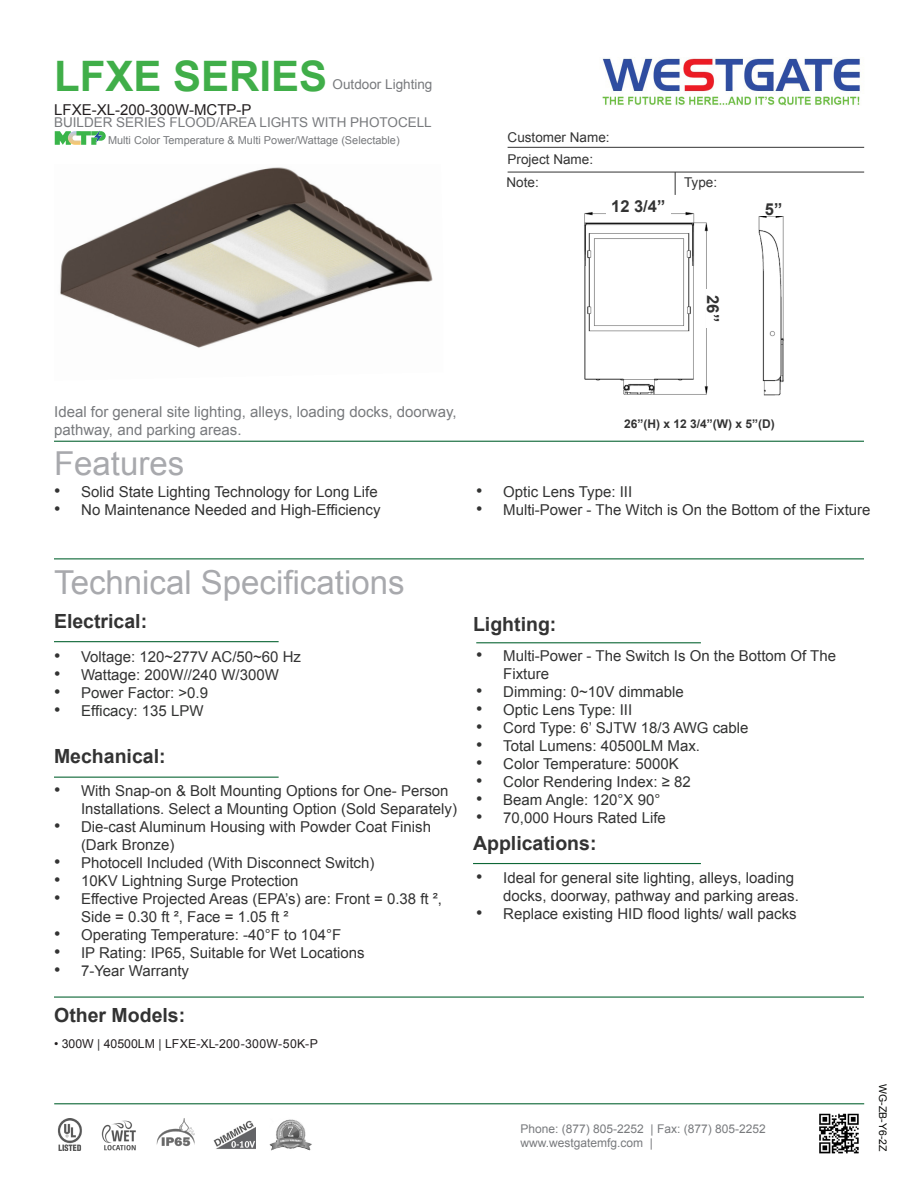
<style>
.page{position:relative;width:918px;height:1188px;background:#fff}
.page>*{position:absolute;margin:0;border:0;box-sizing:border-box;transform-origin:0 0}
.t1{font:700 42px "Arial";color:#40ae49}
.t2{font:33px "Arial";color:#a8a9ad}
.t3{font:700 19.5px "Arial";color:#333}
.t4{font:700 16.5px "Arial";color:#333}
.t5{font:15px/18px "Arial";color:#333}
.t6{font:15px "Arial";color:#323332}
.t7{font:15px/18px "Arial";color:#787a7d}
.t8{font:15px "Arial";color:#231f20}
.t9{font:13.5px "Arial";color:#787a7d}
.t10{font:13.5px "Arial";color:#333}
.t11{font:12.3px "Arial";letter-spacing:.01em;color:#231f20}
.t12{font:12px "Arial";color:#787a7d}
.t13{font:700 12px "Arial";color:#333}
.t14{font:10.95px "Arial";color:#787a7d}
.t15{font:10.5px "Arial";color:#040503}
.s1{font-size:18px}
.s2{color:#333}
</style>
<div class="page">
<img style="left:60px;top:167px;width:373px;height:181px">
<hr style="left:54px;top:441px;width:810px;height:1px;background:#0d6736">
<hr style="left:508px;top:147px;width:356px;height:1px;background:#333">
<svg style="left:675px;top:173px;width:1px;height:22px"></svg>
<hr style="left:508px;top:172px;width:356px;height:1px;background:#333">
<hr style="left:54px;top:558px;width:810px;height:1px;background:#0d6736">
<hr style="left:54px;top:641px;width:225px;height:1px;background:#0d6736">
<hr style="left:54px;top:777px;width:225px;height:1px;background:#0d6736">
<hr style="left:473px;top:863px;width:228px;height:1px;background:#0d6736">
<img style="left:602px;top:58px;width:258px;height:48px">
<hr style="left:476px;top:642px;width:225px;height:1px;background:#0d6736">
<hr style="left:54px;top:1103px;width:810px;height:1px;background:#0d6736">
<hr style="left:54px;top:997px;width:810px;height:1px;background:#0d6736">
<img style="left:819px;top:1113px;width:40px;height:41px">
<img style="left:584px;top:212px;width:124px;height:183px">
<img style="left:758px;top:216px;width:26px;height:179px">
<div style="left:706px;top:289px;width:13px;height:39px;background:#fff"></div>
<div style="left:606px;top:200px;width:65px;height:18px;background:#fff"></div>
<img style="left:213px;top:1120px;width:42px;height:29px">
<img style="left:270px;top:1119px;width:42px;height:32px">
<img style="left:57px;top:1119px;width:25px;height:32px">
<img style="left:101px;top:1120px;width:35px;height:31px">
<img style="left:156px;top:1118px;width:39px;height:29px">
<svg style="left:55px;top:130px;width:51px;height:15px"></svg>
<p class="t1" style="left:54px;top:48px;width:275px">LFXE SERIES</p>
<p class="t8" style="left:54px;top:100px;width:199px">LFXE-XL-200-300W-MCTP-P</p>
<p class="t9" style="left:333px;top:75px;width:101px">Outdoor Lighting</p>
<p class="t9" style="left:54px;top:114px;width:379px">BUILDER SERIES FLOOD/AREA LIGHTS WITH PHOTOCELL</p>
<p class="t14" style="left:108px;top:133px;width:293px">Multi Color Temperature &amp; Multi Power/Wattage (Selectable)</p>
<p class="t10" style="left:508px;top:128px;width:104px">Customer Name:</p>
<p class="t10" style="left:508px;top:150px;width:87px">Project Name:</p>
<p class="t10" style="left:507px;top:173px;width:34px">Note:</p>
<p class="t10" style="left:684px;top:173px;width:35px">Type:</p>
<p class="t4" style="left:611px;top:195px;width:56px">12 3/4”</p>
<p class="t4" style="left:724px;top:295px;width:28px;rotate:90deg">26”</p>
<p class="t4" style="left:765px;top:198px;width:19px">5”</p>
<p class="t7" style="left:54px;top:403px;width:404px">Ideal for general site lighting, alleys, loading docks, doorway, pathway, and parking areas.</p>
<p class="t2" style="left:54px;top:442px;width:132px">Features</p>
<p class="t5" style="left:54px;top:483px;width:325px"><span class="s1">•</span> Solid State Lighting Technology for Long Life</p>
<p class="t5" style="left:54px;top:501px;width:328px"><span class="s1">•</span> No Maintenance Needed and High-Efficiency</p>
<p class="t13" style="left:624px;top:416px;width:152px">26”(H) x 12 3/4”(W) x 5”(D)</p>
<p class="t6" style="left:476px;top:482px;width:157px"><span class="s1">•</span> Optic Lens Type: III</p>
<p class="t5" style="left:476px;top:501px;width:396px"><span class="s1">•</span> Multi-Power - The Witch is On the Bottom of the Fixture</p>
<p class="t2" style="left:54px;top:561px;width:352px">Technical Specifications</p>
<p class="t3" style="left:54px;top:608px;width:95px">Electrical:</p>
<p class="t5" style="left:54px;top:648px;width:249px"><span class="s1">•</span> Voltage: 120~277V AC/50~60 Hz</p>
<p class="t5" style="left:54px;top:666px;width:226px"><span class="s1">•</span> Wattage: 200W//240 W/300W</p>
<p class="t6" style="left:54px;top:683px;width:156px"><span class="s1">•</span> Power Factor: &gt;0.9</p>
<p class="t6" style="left:54px;top:701px;width:151px"><span class="s1">•</span> Efficacy: 135 LPW</p>
<p class="t3" style="left:54px;top:744px;width:113px">Mechanical:</p>
<p class="t5" style="left:81px;top:782px;width:378px;text-indent:-27px"><span class="s1">•</span> With Snap-on &amp; Bolt Mounting Options for One- Person<br>Installations. Select a Mounting Option (Sold Separately)</p>
<p class="t5" style="left:81px;top:818px;width:352px;text-indent:-27px"><span class="s1">•</span> Die-cast Aluminum Housing with Powder Coat Finish (Dark Bronze)</p>
<p class="t5" style="left:54px;top:854px;width:322px"><span class="s1">•</span> Photocell Included (With Disconnect Switch)</p>
<p class="t5" style="left:54px;top:872px;width:246px"><span class="s1">•</span> 10KV Lightning Surge Protection</p>
<p class="t5" style="left:81px;top:890px;width:363px;text-indent:-27px"><span class="s1">•</span> Effective Projected Areas (EPA’s) are: Front = 0.38 ft ²,<br>Side = 0.30 ft ², Face = 1.05 ft ²</p>
<p class="t5" style="left:54px;top:926px;width:289px"><span class="s1">•</span> Operating Temperature: -40°F to 104°F</p>
<p class="t5" style="left:54px;top:944px;width:312px"><span class="s1">•</span> IP Rating: IP65, Suitable for Wet Locations</p>
<p class="t5" style="left:54px;top:962px;width:137px"><span class="s1">•</span> 7-Year Warranty</p>
<p class="t3" style="left:54px;top:1002px;width:133px">Other Models:</p>
<p class="t11" style="left:54px;top:1035px;width:266px">• 300W <span class="s2">|</span> 40500LM <span class="s2">|</span> LFXE-XL-200-300W-50K-P</p>
<p class="t3" style="left:473px;top:611px;width:85px">Lighting:</p>
<p class="t5" style="left:503px;top:647px;width:334px;text-indent:-27px"><span class="s1">•</span> Multi-Power - The Switch Is On the Bottom Of The<br>Fixture</p>
<p class="t6" style="left:476px;top:682px;width:209px"><span class="s1">•</span> Dimming: 0~10V dimmable</p>
<p class="t6" style="left:476px;top:700px;width:157px"><span class="s1">•</span> Optic Lens Type: III</p>
<p class="t6" style="left:476px;top:718px;width:274px"><span class="s1">•</span> Cord Type: 6’ SJTW 18/3 AWG cable</p>
<p class="t6" style="left:476px;top:736px;width:225px"><span class="s1">•</span> Total Lumens: 40500LM Max.</p>
<p class="t6" style="left:476px;top:754px;width:204px"><span class="s1">•</span> Color Temperature: 5000K</p>
<p class="t6" style="left:476px;top:772px;width:216px"><span class="s1">•</span> Color Rendering Index: ≥ 82</p>
<p class="t6" style="left:476px;top:790px;width:186px"><span class="s1">•</span> Beam Angle: 120°X 90°</p>
<p class="t5" style="left:476px;top:809px;width:191px"><span class="s1">•</span> 70,000 Hours Rated Life</p>
<p class="t3" style="left:473px;top:830px;width:125px">Applications:</p>
<p class="t5" style="left:503px;top:869px;width:297px;text-indent:-27px"><span class="s1">•</span> Ideal for general site lighting, alleys, loading docks, doorway, pathway and parking areas.</p>
<p class="t5" style="left:476px;top:905px;width:322px"><span class="s1">•</span> Replace existing HID flood lights/ wall packs</p>
<p class="t12" style="left:520px;top:1121px;width:247px">Phone: (877) 805-2252 | Fax: (877) 805-2252</p>
<p class="t12" style="left:520px;top:1135px;width:134px">www.westgatemfg.com |</p>
<p class="t15" style="left:890px;top:1084px;width:69px;rotate:90deg">WG-ZB-Y6-2Z</p>
</div>
